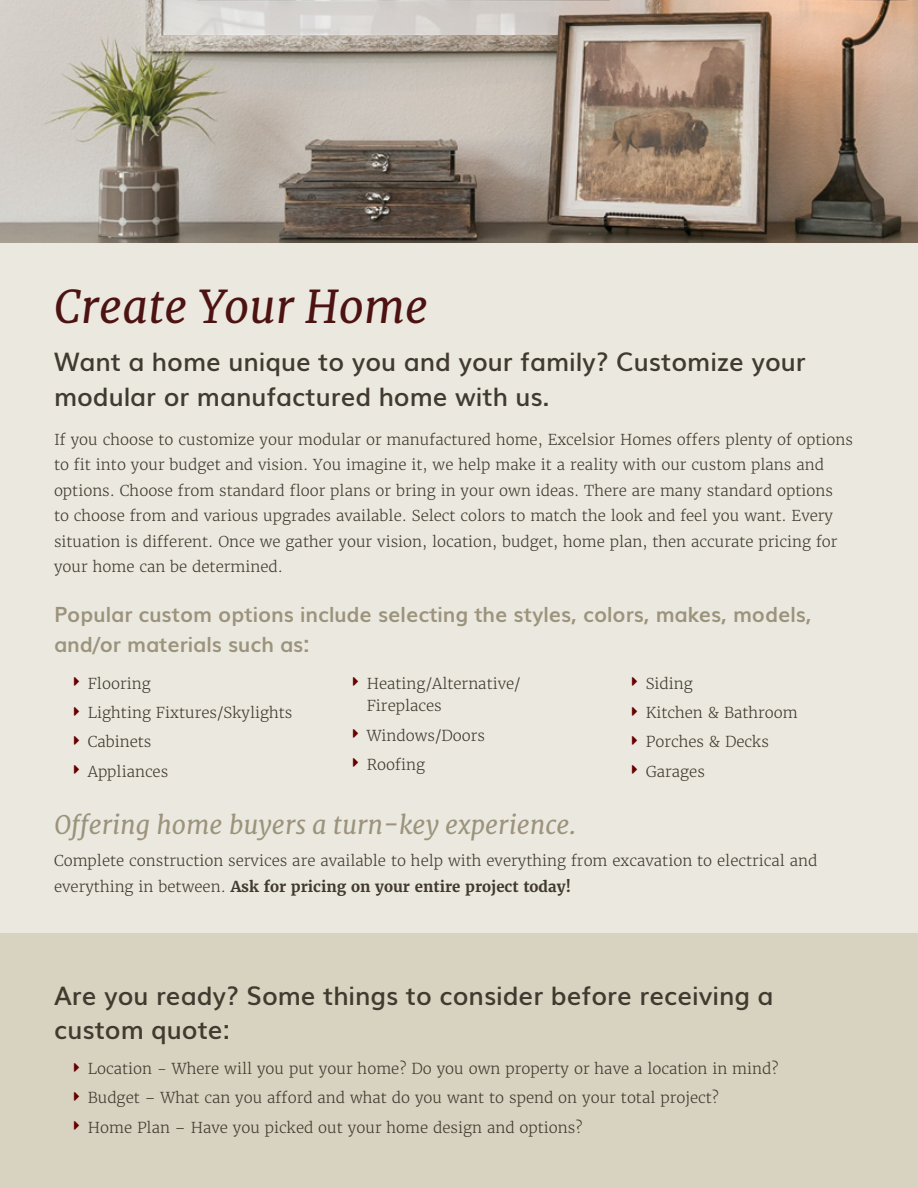
<style>
.page{position:relative;width:918px;height:1188px;background:#fff}
.page>*{position:absolute;margin:0;border:0;box-sizing:border-box;transform-origin:0 0}
.t1{font:italic 45px "Merriweather";color:#4d1212}
.t2{font:600 25.5px/34.5px "Muli";color:#413a30}
.t3{font:italic 25.5px "Merriweather";color:#9c937d}
.t4{font:700 21px/30px "Muli";color:#9c937d}
.t5{font:300 15px/29.2px "Merriweather";color:#413a30}
.s1{font-weight:700}
</style>
<div class="page">
<div style="left:0;top:243px;width:918px;height:691px;background:#ebe9df"></div>
<div style="left:0;top:934px;width:918px;height:254px;background:#d8d3c0"></div>
<img style="left:0;top:0;width:918px;height:243px">
<h1 class="t1" style="left:54px;top:279px;width:376px">Create Your Home</h1>
<h2 class="t2" style="left:54px;top:343px;width:753px">Want a home unique to you and your family? Customize your modular or manufactured home with us.</h2>
<p class="t5" style="left:54px;top:427px;width:800px;line-height:25.5px">If you choose to customize your modular or manufactured home, Excelsior Homes offers plenty of options to fit into your budget and vision. You imagine it, we help make it a reality with our custom plans and options. Choose from standard floor plans or bring in your own ideas. There are many standard options<br>to choose from and various upgrades available. Select colors to match the look and feel you want. Every situation is different. Once we gather your vision, location, budget, home plan, then accurate pricing for your home can be determined.</p>
<h3 class="t4" style="left:54px;top:599px;width:759px">Popular custom options include selecting the styles, colors, makes, models, and/or materials such as:</h3>
<p class="t5" style="left:88px;top:669px;width:206px">Flooring<br>Lighting Fixtures/Skylights<br>Cabinets<br>Appliances</p>
<p class="t5" style="left:367px;top:672px;width:156px;line-height:22.5px">Heating/Alternative/<br>Fireplaces</p>
<p class="t5" style="left:646px;top:669px;width:154px">Siding<br>Kitchen &amp; Bathroom<br>Porches &amp; Decks<br>Garages</p>
<p class="t5" style="left:367px;top:721px;width:120px">Windows/Doors<br>Roofing</p>
<h2 class="t3" style="left:54px;top:809px;width:524px">Offering home buyers a turn-key experience.</h2>
<p class="t5" style="left:54px;top:848px;width:765px;line-height:25.5px">Complete construction services are available to help with everything from excavation to electrical and everything in between. <span class="s1">Ask for pricing on your entire project today!</span></p>
<h2 class="t2" style="left:54px;top:976px;width:721px">Are you ready? Some things to consider before receiving a custom quote:</h2>
<p class="t5" style="left:88px;top:1054px;width:692px">Location - Where will you put your home? Do you own property or have a location in mind?<br>Budget – What can you afford and what do you want to spend on your total project?<br>Home Plan – Have you picked out your home design and options?</p>
</div>
